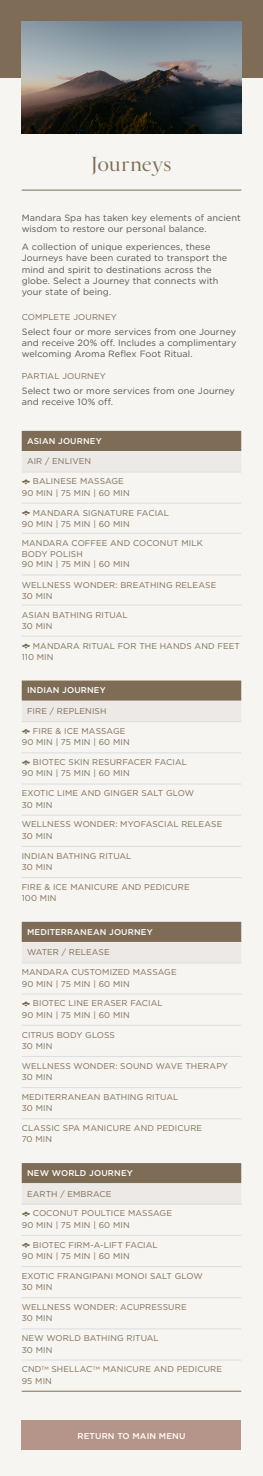
<style>
.page{position:relative;width:263px;height:1476px;background:#fff}
.page>*{position:absolute;margin:0;border:0;box-sizing:border-box;transform-origin:0 0}
.t1{font:18.9px "Sainte Colombe";color:#7f6c56}
.t2{font:9.1px/11.2px "Gotham";letter-spacing:.005em;color:#575757}
.t3{font:8.4px/11.4px "Gotham";letter-spacing:.015em;color:#7f6c56}
.t4{font:500 8.4px "Gotham";letter-spacing:.02em;color:#fff}
</style>
<div class="page">
<div style="left:0;top:0;width:262px;height:1475px;background:#f6f5f2"></div>
<div style="left:0;top:0;width:262px;height:78px;background:#7f6c56"></div>
<img style="left:22px;top:22px;width:219px;height:112px">
<div style="left:22px;top:1420px;width:219px;height:29px;background:#b59589"></div>
<hr style="left:22px;top:190px;width:219px;height:1px;background:#7f6c56">
<div style="left:22px;top:431px;width:219px;height:20px;background:#7f6c56"></div>
<div style="left:22px;top:451px;width:219px;height:21px;background:#ece9e6"></div>
<hr style="left:22px;top:472px;width:219px;height:1px;background:#ddd">
<hr style="left:22px;top:503px;width:219px;height:1px;background:#ddd">
<hr style="left:22px;top:533px;width:219px;height:1px;background:#ddd">
<hr style="left:22px;top:574px;width:219px;height:1px;background:#ddd">
<hr style="left:22px;top:605px;width:219px;height:1px;background:#ddd">
<hr style="left:22px;top:636px;width:219px;height:1px;background:#ddd">
<div style="left:22px;top:680px;width:219px;height:20px;background:#7f6c56"></div>
<div style="left:22px;top:700px;width:219px;height:21px;background:#ece9e6"></div>
<hr style="left:22px;top:721px;width:219px;height:1px;background:#ddd">
<hr style="left:22px;top:752px;width:219px;height:1px;background:#ddd">
<hr style="left:22px;top:783px;width:219px;height:1px;background:#ddd">
<hr style="left:22px;top:815px;width:219px;height:1px;background:#ddd">
<hr style="left:22px;top:846px;width:219px;height:1px;background:#ddd">
<hr style="left:22px;top:877px;width:219px;height:1px;background:#ddd">
<div style="left:22px;top:921px;width:219px;height:20px;background:#7f6c56"></div>
<div style="left:22px;top:942px;width:219px;height:20px;background:#ece9e6"></div>
<hr style="left:22px;top:962px;width:219px;height:1px;background:#ddd">
<hr style="left:22px;top:993px;width:219px;height:1px;background:#ddd">
<hr style="left:22px;top:1025px;width:219px;height:1px;background:#ddd">
<hr style="left:22px;top:1056px;width:219px;height:1px;background:#ddd">
<hr style="left:22px;top:1087px;width:219px;height:1px;background:#ddd">
<hr style="left:22px;top:1118px;width:219px;height:1px;background:#ddd">
<div style="left:22px;top:1162px;width:219px;height:21px;background:#7f6c56"></div>
<div style="left:22px;top:1183px;width:219px;height:21px;background:#ece9e6"></div>
<hr style="left:22px;top:1203px;width:219px;height:1px;background:#ddd">
<hr style="left:22px;top:1235px;width:219px;height:1px;background:#ddd">
<hr style="left:22px;top:1266px;width:219px;height:1px;background:#ddd">
<hr style="left:22px;top:1297px;width:219px;height:1px;background:#ddd">
<hr style="left:22px;top:1328px;width:219px;height:1px;background:#ddd">
<hr style="left:22px;top:1359px;width:219px;height:1px;background:#ddd">
<hr style="left:22px;top:1390px;width:219px;height:1px;background:#7f6c56">
<svg style="left:22px;top:479px;width:8px;height:5px"></svg>
<svg style="left:22px;top:510px;width:8px;height:5px"></svg>
<svg style="left:22px;top:643px;width:8px;height:5px"></svg>
<svg style="left:22px;top:729px;width:8px;height:5px"></svg>
<svg style="left:22px;top:760px;width:8px;height:5px"></svg>
<svg style="left:22px;top:1001px;width:8px;height:5px"></svg>
<svg style="left:22px;top:1211px;width:8px;height:5px"></svg>
<svg style="left:22px;top:1243px;width:8px;height:4px"></svg>
<h1 class="t1" style="left:91px;top:150px;width:82px">Journeys</h1>
<p class="t2" style="left:22px;top:212px;width:220px">Mandara Spa has taken key elements of ancient wisdom to restore our personal balance.</p>
<p class="t2" style="left:22px;top:241px;width:207px">A collection of unique experiences, these Journeys have been curated to transport the mind and spirit to destinations across the globe. Select a Journey that connects with your state of being.</p>
<p class="t3" style="left:22px;top:311px;width:97px">COMPLETE JOURNEY</p>
<p class="t2" style="left:22px;top:326px;width:216px;text-align:justify">Select four or more services from one Journey and receive 20% off. Includes a complimentary welcoming Aroma Reflex Foot Ritual.</p>
<p class="t3" style="left:22px;top:370px;width:86px">PARTIAL JOURNEY</p>
<p class="t2" style="left:22px;top:385px;width:214px">Select two or more services from one Journey and receive 10% off.</p>
<p class="t4" style="left:27px;top:436px;width:76px">ASIAN JOURNEY</p>
<p class="t3" style="left:27px;top:455px;width:65px">AIR / ENLIVEN</p>
<p class="t3" style="left:22px;top:475px;width:109px;text-indent:11px">BALINESE MASSAGE<br>90 MIN | 75 MIN | 60 MIN</p>
<p class="t3" style="left:22px;top:508px;width:149px;line-height:10.5px;text-indent:11px">MANDARA SIGNATURE FACIAL<br>90 MIN | 75 MIN | 60 MIN</p>
<p class="t3" style="left:22px;top:538px;width:182px;line-height:10.5px">MANDARA COFFEE AND COCONUT MILK<br>BODY POLISH<br>90 MIN | 75 MIN | 60 MIN</p>
<p class="t3" style="left:22px;top:579px;width:196px;line-height:10.5px">WELLNESS WONDER: BREATHING RELEASE<br>30 MIN</p>
<p class="t3" style="left:22px;top:610px;width:107px;line-height:10.5px">ASIAN BATHING RITUAL<br>30 MIN</p>
<p class="t3" style="left:22px;top:641px;width:219px;line-height:10.5px;text-indent:11px">MANDARA RITUAL FOR THE HANDS AND FEET<br>110 MIN</p>
<p class="t4" style="left:27px;top:685px;width:80px">INDIAN JOURNEY</p>
<p class="t3" style="left:27px;top:705px;width:81px">FIRE / REPLENISH</p>
<p class="t3" style="left:22px;top:725px;width:109px;text-indent:11px">FIRE &amp; ICE MASSAGE<br>90 MIN | 75 MIN | 60 MIN</p>
<p class="t3" style="left:22px;top:756px;width:166px;text-indent:11px">BIOTEC SKIN RESURFACER FACIAL<br>90 MIN | 75 MIN | 60 MIN</p>
<p class="t3" style="left:22px;top:787px;width:174px">EXOTIC LIME AND GINGER SALT GLOW<br>30 MIN</p>
<p class="t3" style="left:22px;top:818px;width:202px">WELLNESS WONDER: MYOFASCIAL RELEASE<br>30 MIN</p>
<p class="t3" style="left:22px;top:849px;width:111px">INDIAN BATHING RITUAL<br>30 MIN</p>
<p class="t3" style="left:22px;top:881px;width:169px">FIRE &amp; ICE MANICURE AND PEDICURE<br>100 MIN</p>
<p class="t4" style="left:27px;top:927px;width:127px">MEDITERRANEAN JOURNEY</p>
<p class="t3" style="left:27px;top:946px;width:84px">WATER / RELEASE</p>
<p class="t3" style="left:22px;top:966px;width:156px">MANDARA CUSTOMIZED MASSAGE<br>90 MIN | 75 MIN | 60 MIN</p>
<p class="t3" style="left:22px;top:997px;width:142px;text-indent:11px">BIOTEC LINE ERASER FACIAL<br>90 MIN | 75 MIN | 60 MIN</p>
<p class="t3" style="left:22px;top:1028px;width:95px">CITRUS BODY GLOSS<br>30 MIN</p>
<p class="t3" style="left:22px;top:1059px;width:207px">WELLNESS WONDER: SOUND WAVE THERAPY<br>30 MIN</p>
<p class="t3" style="left:22px;top:1091px;width:158px">MEDITERRANEAN BATHING RITUAL<br>30 MIN</p>
<p class="t3" style="left:22px;top:1122px;width:182px">CLASSIC SPA MANICURE AND PEDICURE<br>70 MIN</p>
<p class="t4" style="left:27px;top:1168px;width:107px">NEW WORLD JOURNEY</p>
<p class="t3" style="left:27px;top:1187px;width:86px">EARTH / EMBRACE</p>
<p class="t3" style="left:22px;top:1207px;width:151px;text-indent:11px">COCONUT POULTICE MASSAGE<br>90 MIN | 75 MIN | 60 MIN</p>
<p class="t3" style="left:22px;top:1238px;width:137px;text-indent:11px">BIOTEC FIRM-A-LIFT FACIAL<br>90 MIN | 75 MIN | 60 MIN</p>
<p class="t3" style="left:22px;top:1269px;width:182px">EXOTIC FRANGIPANI MONOI SALT GLOW<br>30 MIN</p>
<p class="t3" style="left:22px;top:1301px;width:166px">WELLNESS WONDER: ACUPRESSURE<br>30 MIN</p>
<p class="t3" style="left:22px;top:1332px;width:138px">NEW WORLD BATHING RITUAL<br>30 MIN</p>
<p class="t3" style="left:22px;top:1363px;width:202px">CND<sup>TM</sup> SHELLAC<sup>TM</sup> MANICURE AND PEDICURE<br>95 MIN</p>
<p class="t4" style="left:77px;top:1430px;width:109px">RETURN TO MAIN MENU</p>
</div>
